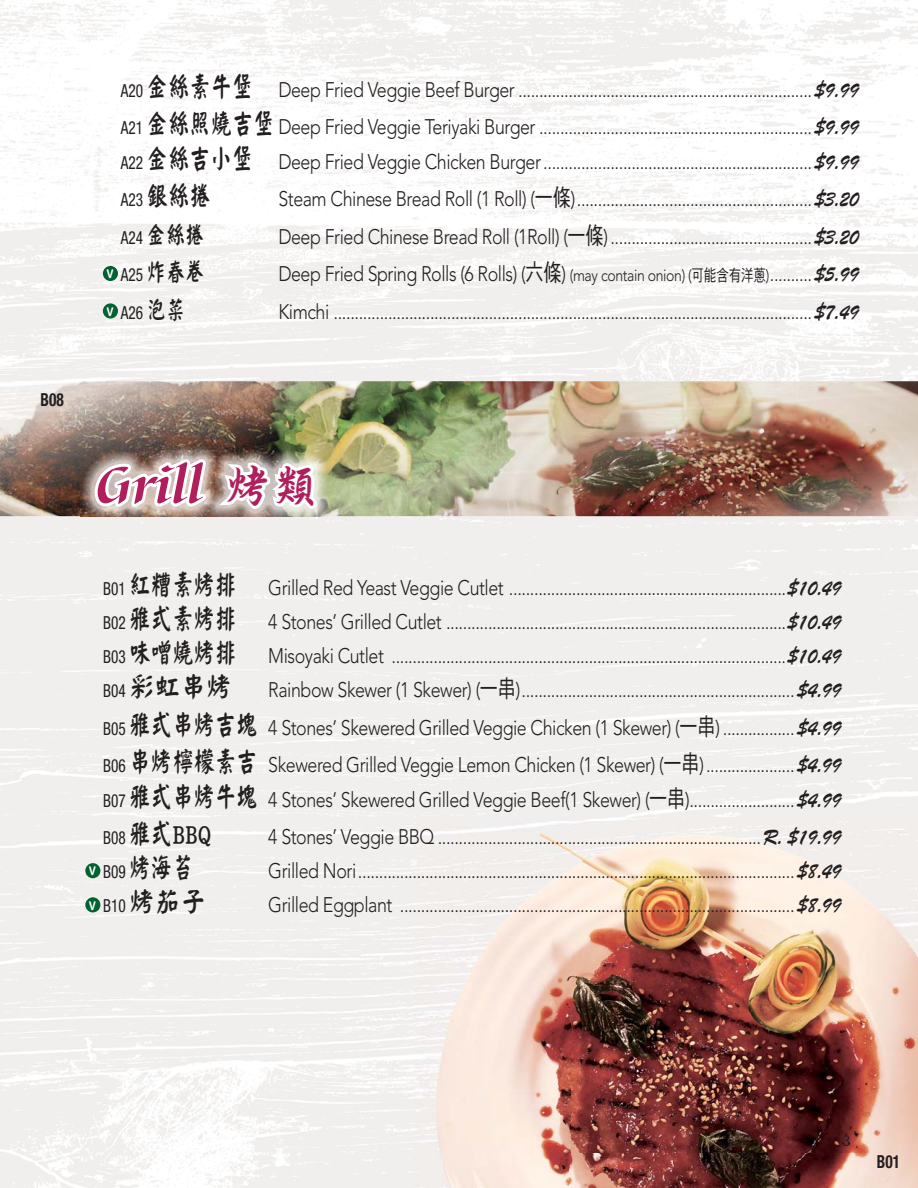
<style>
.page{position:relative;width:918px;height:1188px;background:#fff}
.page>*{position:absolute;margin:0;border:0;box-sizing:border-box;transform-origin:0 0}
.t1{font:italic 700 54px "Barbedor TOT";color:#b01e5c}
.t2{font:28.5px "DF Yan Kai Std W5 B5 pc H";color:#231f20;scale:.75 1}
.t3{font:28.5px "DF Yan Kai Std W5 B5 pc H";color:#231f20;scale:.9 1}
.t4{font:300 21px/37.5px "Avenir";letter-spacing:-.025em;color:#231f20;text-align:justify;scale:.85 1}
.t5{font:condensed 18px "Helvetica Neue";color:#231f20;scale:.85 1}
.t6{font:700 condensed 18px "Helvetica Neue";color:#231f20;scale:.85 1}
.t7{font:15px "Avenir";color:#231f20;scale:.9 1}
.s1{font-family:"Helvetica Neue";font-weight:400;font-stretch:condensed;font-size:18px}
.s2{font-family:"DF Yan Kai Std W5 B5 pc H";font-weight:400;font-size:28.5px}
.s3{font-family:"Brush Script Std";font-weight:400}
.s4{font-family:"DF Yan Kai Std W5 B5 pc H";font-stretch:normal;font-size:28.5px}
.s5{font-family:"DF Hei Std W5 B5 pc H";font-weight:400;font-size:24px}
.s6{font-family:"DF Yan Kai Std W5 B5 pc H";font-stretch:normal;font-size:25.5px}
.s7{font-size:16.5px}
.s8{font-family:"DF Hei Std W5 B5 pc H";font-weight:400;font-size:16.5px}
.s9{color:#fff}
.s10{font-family:"DF Xing Kai Std W5 B5 pc H";font-weight:400;font-style:normal;font-size:48px;color:#fff}
.s11{font-family:"DF Xing Kai Std W5 B5 pc H";font-weight:400;font-style:normal;font-size:48px}
.s12{font-family:"Helvetica Neue";font-stretch:condensed;font-size:18px}
</style>
<div class="page">
<div style="left:39px;top:516px;width:841px;height:315px;background:#f1efed"></div>
<img style="left:38px;top:831px;width:377px;height:357px">
<img style="left:407px;top:381px;width:511px;height:135px">
<img style="left:0;top:381px;width:407px;height:90px">
<img style="left:330px;top:471px;width:77px;height:45px">
<img style="left:0;top:471px;width:81px;height:45px">
<img style="left:415px;top:822px;width:503px;height:366px">
<div style="left:85px;top:863px;width:15px;height:15px;background:#006231;border-radius:50%"></div>
<div style="left:85px;top:897px;width:15px;height:15px;background:#006231;border-radius:50%"></div>
<img style="left:81px;top:445px;width:249px;height:78px">
<div style="left:103px;top:266px;width:15px;height:15px;background:#006231;border-radius:50%"></div>
<div style="left:103px;top:303px;width:15px;height:16px;background:#006231;border-radius:50%"></div>
<p class="t4" style="left:121px;top:72px;width:870px"><span class="s1">A20</span> <span class="s2">金絲素牛堡</span> Deep Fried Veggie Beef Burger ...................................................................... <span class="s3">$9.99<br></span><span class="s1">A21</span> <span class="s2">金絲照燒吉堡</span> Deep Fried Veggie Teriyaki Burger ................................................................. <span class="s3">$9.99</span></p>
<p class="t4" style="left:121px;top:144px;width:870px"><span class="s1">A22</span> <span class="s2">金絲吉小堡</span> Deep Fried Veggie Chicken Burger ................................................................ <span class="s3">$9.99</span></p>
<p class="t5" style="left:121px;top:193px;width:108px">A23 <span class="s4">銀絲捲</span></p>
<p class="t4" style="left:278px;top:181px;width:684px">Steam Chinese Bread Roll (1 Roll) (<span class="s5">一條</span>) ........................................................ <span class="s3">$3.20</span></p>
<p class="t5" style="left:121px;top:231px;width:100px">A24 <span class="s6">金絲捲</span></p>
<p class="t4" style="left:278px;top:219px;width:684px">Deep Fried Chinese Bread Roll (1Roll) (<span class="s5">一條</span>) ................................................ <span class="s3">$3.20</span></p>
<p class="t5" style="left:107px;top:268px;width:116px"><sup>V</sup> A25 <span class="s6">炸春卷</span></p>
<p class="t4" style="left:278px;top:256px;width:684px">Deep Fried Spring Rolls (6 Rolls) (<span class="s5">六條</span>) <span class="s7">(may contain onion) (</span><span class="s8">可能含有洋蔥</span><span class="s7">)</span> .......... <span class="s3">$5.99</span></p>
<p class="t5" style="left:107px;top:306px;width:94px"><sup>V</sup> A26 <span class="s6">泡菜</span></p>
<p class="t4" style="left:278px;top:294px;width:684px">Kimchi .................................................................................................................. <span class="s3">$7.49</span></p>
<p class="t6" style="left:41px;top:393px;width:29px">B08</p>
<h1 class="t1" style="left:95px;top:462px;width:226px"><span class="s9">G</span>rill <span class="s10">烤</span><span class="s11">類</span></h1>
<h2 class="t2" style="left:103px;top:573px;width:179px"><span class="s12">B01</span> 紅糟素烤排</h2>
<p class="t4" style="left:268px;top:570px;width:676px">Grilled Red Yeast Veggie Cutlet ..................................................................<span class="s3">$10.49</span></p>
<h2 class="t2" style="left:103px;top:608px;width:179px"><span class="s12">B02</span> 雅式素烤排</h2>
<p class="t4" style="left:268px;top:604px;width:676px">4 Stones’ Grilled Cutlet .................................................................................<span class="s3">$10.49</span></p>
<h2 class="t2" style="left:103px;top:642px;width:179px"><span class="s12">B03</span> 味噌燒烤排</h2>
<p class="t4" style="left:268px;top:638px;width:676px">Misoyaki Cutlet ..............................................................................................<span class="s3">$10.49</span></p>
<h2 class="t3" style="left:103px;top:676px;width:145px"><span class="s12">B04</span> 彩虹串烤</h2>
<p class="t4" style="left:103px;top:673px;width:870px;text-indent:165px">Rainbow Skewer (1 Skewer) (<span class="s5">一串</span>) ................................................................. <span class="s3">$4.99<br></span><span class="s1">B05</span> <span class="s2">雅式串烤吉塊</span> 4 Stones’ Skewered Grilled Veggie Chicken (1 Skewer) (<span class="s5">一串</span>) ................. <span class="s3">$4.99<br></span><span class="s1">B06</span> <span class="s2">串烤檸檬素吉</span> Skewered Grilled Veggie Lemon Chicken (1 Skewer) (<span class="s5">一串</span>) ..................... <span class="s3">$4.99</span></p>
<p class="t4" style="left:103px;top:782px;width:870px"><span class="s1">B07</span> <span class="s2">雅式串烤牛塊</span> 4 Stones’ Skewered Grilled Veggie Beef(1 Skewer) (<span class="s5">一串</span>)......................... <span class="s3">$4.99</span></p>
<h2 class="t2" style="left:103px;top:823px;width:146px"><span class="s12">B08</span> 雅式BBQ</h2>
<p class="t4" style="left:268px;top:819px;width:676px">4 Stones’ Veggie BBQ .............................................................................<span class="s3">R. $19.99</span></p>
<p class="t5" style="left:89px;top:865px;width:124px"><sup>V</sup> B09 <span class="s4">烤海苔</span></p>
<p class="t4" style="left:268px;top:854px;width:676px">Grilled Nori ........................................................................................................ <span class="s3">$8.49</span></p>
<p class="t5" style="left:89px;top:900px;width:139px"><sup>V</sup> B10 <span class="s4">烤茄子</span></p>
<p class="t4" style="left:268px;top:888px;width:676px">Grilled Eggplant .............................................................................................. <span class="s3">$8.99</span></p>
<p class="t7" style="left:843px;top:1134px;width:10px">3</p>
<p class="t6" style="left:877px;top:1156px;width:29px">B01</p>
</div>
